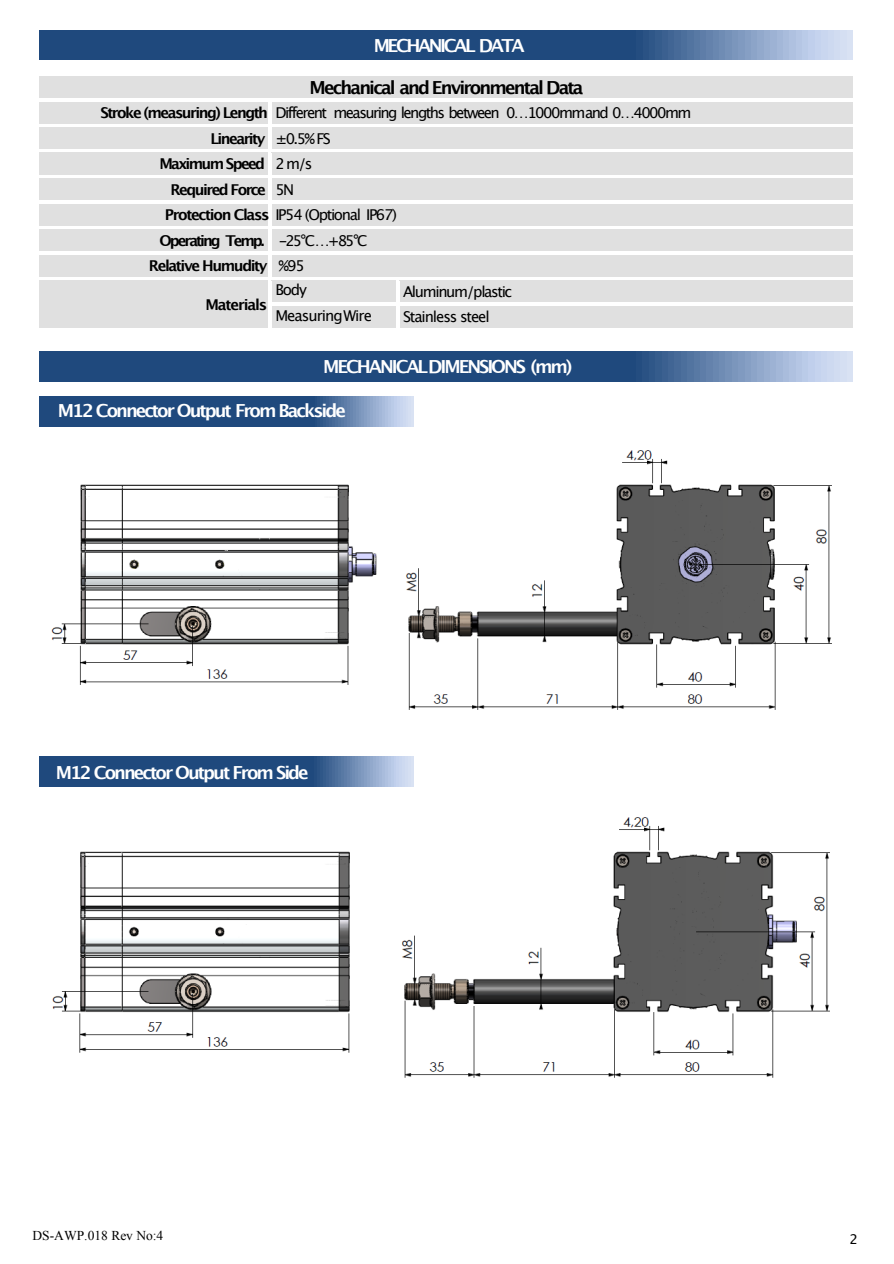
<style>
.page{position:relative;width:894px;height:1264px;background:#fff}
.page>*{position:absolute;margin:0;border:0;box-sizing:border-box;transform-origin:0 0}
.t1{font:700 18px "Lucida Grande";letter-spacing:-.11em;color:#fff}
.t2{font:700 18px "Lucida Grande";letter-spacing:-.1em;color:#000}
.t3{font:700 18px "Lucida Grande";letter-spacing:-.135em;color:#fff}
.t4{font:15px "Lucida Grande";letter-spacing:-.09em;color:#000}
.t5{font:700 15px "Lucida Grande";letter-spacing:-.105em;color:#000}
.t6{font:700 15px "Lucida Grande";letter-spacing:-.135em;color:#000}
.t7{font:15px "Lucida Grande";letter-spacing:-.065em;color:#000}
.t8{font:700 15px "Lucida Grande";letter-spacing:-.075em;color:#000}
.t9{font:13.5px "Times New Roman";color:#000}
.t10{font:13.5px "Lucida Grande";color:#000}
.s1{font-weight:700}
.s2{font-weight:400}
</style>
<div class="page">
<svg style="left:39px;top:757px;width:375px;height:29px;background:#395e8e"></svg>
<svg style="left:40px;top:397px;width:374px;height:29px;background:#395e8e"></svg>
<svg style="left:39px;top:30px;width:813px;height:30px;background:#395e8e"></svg>
<svg style="left:39px;top:351px;width:813px;height:30px;background:#395e8e"></svg>
<div style="left:41px;top:76px;width:809px;height:22px;background:#e0e0e0"></div>
<hr style="left:40px;top:76px;width:813px;height:1px;background:#e0e0e0">
<hr style="left:40px;top:98px;width:815px;height:1px;background:#e0e0e0">
<hr style="left:853px;top:76px;width:3px;height:23px;background:#fff">
<div style="left:40px;top:102px;width:228px;height:22px;background:#e0e0e0"></div>
<div style="left:272px;top:102px;width:581px;height:22px;background:#e0e0e0"></div>
<div style="left:40px;top:127px;width:228px;height:23px;background:#e0e0e0"></div>
<div style="left:272px;top:127px;width:581px;height:23px;background:#e0e0e0"></div>
<div style="left:40px;top:153px;width:228px;height:22px;background:#e0e0e0"></div>
<div style="left:272px;top:153px;width:581px;height:22px;background:#e0e0e0"></div>
<div style="left:40px;top:179px;width:228px;height:22px;background:#e0e0e0"></div>
<div style="left:272px;top:179px;width:581px;height:22px;background:#e0e0e0"></div>
<hr style="left:40px;top:178px;width:228px;height:1px;background:#e0e0e0">
<hr style="left:272px;top:178px;width:581px;height:1px;background:#e0e0e0">
<div style="left:40px;top:204px;width:228px;height:22px;background:#e0e0e0"></div>
<div style="left:272px;top:204px;width:581px;height:22px;background:#e0e0e0"></div>
<div style="left:40px;top:230px;width:228px;height:22px;background:#e0e0e0"></div>
<div style="left:272px;top:230px;width:581px;height:22px;background:#e0e0e0"></div>
<hr style="left:40px;top:229px;width:228px;height:1px;background:#e0e0e0">
<hr style="left:272px;top:229px;width:581px;height:1px;background:#e0e0e0">
<div style="left:40px;top:255px;width:228px;height:22px;background:#e0e0e0"></div>
<div style="left:272px;top:255px;width:581px;height:22px;background:#e0e0e0"></div>
<div style="left:40px;top:280px;width:228px;height:48px;background:#e0e0e0"></div>
<div style="left:272px;top:280px;width:124px;height:23px;background:#e0e0e0"></div>
<div style="left:399px;top:280px;width:454px;height:23px;background:#e0e0e0"></div>
<div style="left:272px;top:306px;width:124px;height:22px;background:#e0e0e0"></div>
<div style="left:399px;top:306px;width:454px;height:22px;background:#e0e0e0"></div>
<img style="left:51px;top:450px;width:781px;height:260px">
<img style="left:52px;top:817px;width:778px;height:261px">
<p class="t3" style="left:374px;top:38px;width:153px">MECHANICAL DATA</p>
<p class="t2" style="left:310px;top:80px;width:275px">Mechanical and Environmental Data</p>
<p class="t4" style="left:100px;top:107px;width:593px"><span class="s1">Stroke (measuring) Length</span> Different measuring lengths between 0…1000mmand 0…4000mm</p>
<p class="t5" style="left:210px;top:132px;width:122px">Linearity <span class="s2">±0.5% FS</span></p>
<p class="t5" style="left:159px;top:157px;width:154px">Maximum Speed <span class="s2">2 m/s</span></p>
<p class="t5" style="left:171px;top:183px;width:125px">Required Force <span class="s2">5N</span></p>
<p class="t4" style="left:165px;top:209px;width:234px"><span class="s1">Protection Class</span> IP54 (Optional IP67)</p>
<p class="t6" style="left:160px;top:234px;width:209px">Operating Temp. <span class="s2">-25°C…+85°C</span></p>
<p class="t5" style="left:149px;top:260px;width:157px">Relative Humudity <span class="s2">%95</span></p>
<p class="t8" style="left:205px;top:298px;width:63px">Materials</p>
<p class="t4" style="left:275px;top:283px;width:33px">Body</p>
<p class="t4" style="left:403px;top:285px;width:111px">Aluminum/plastic</p>
<p class="t7" style="left:275px;top:309px;width:98px">MeasuringWire</p>
<p class="t4" style="left:403px;top:310px;width:88px">Stainless steel</p>
<p class="t1" style="left:323px;top:359px;width:251px">MECHANICALDIMENSIONS (mm)</p>
<p class="t1" style="left:58px;top:403px;width:290px">M12 Connector Output From Backside</p>
<p class="t1" style="left:56px;top:764px;width:255px">M12 Connector Output From Side</p>
<p class="t9" style="left:32px;top:1230px;width:132px">DS-AWP.018 Rev No:4</p>
<p class="t10" style="left:849px;top:1233px;width:10px">2</p>
</div>
